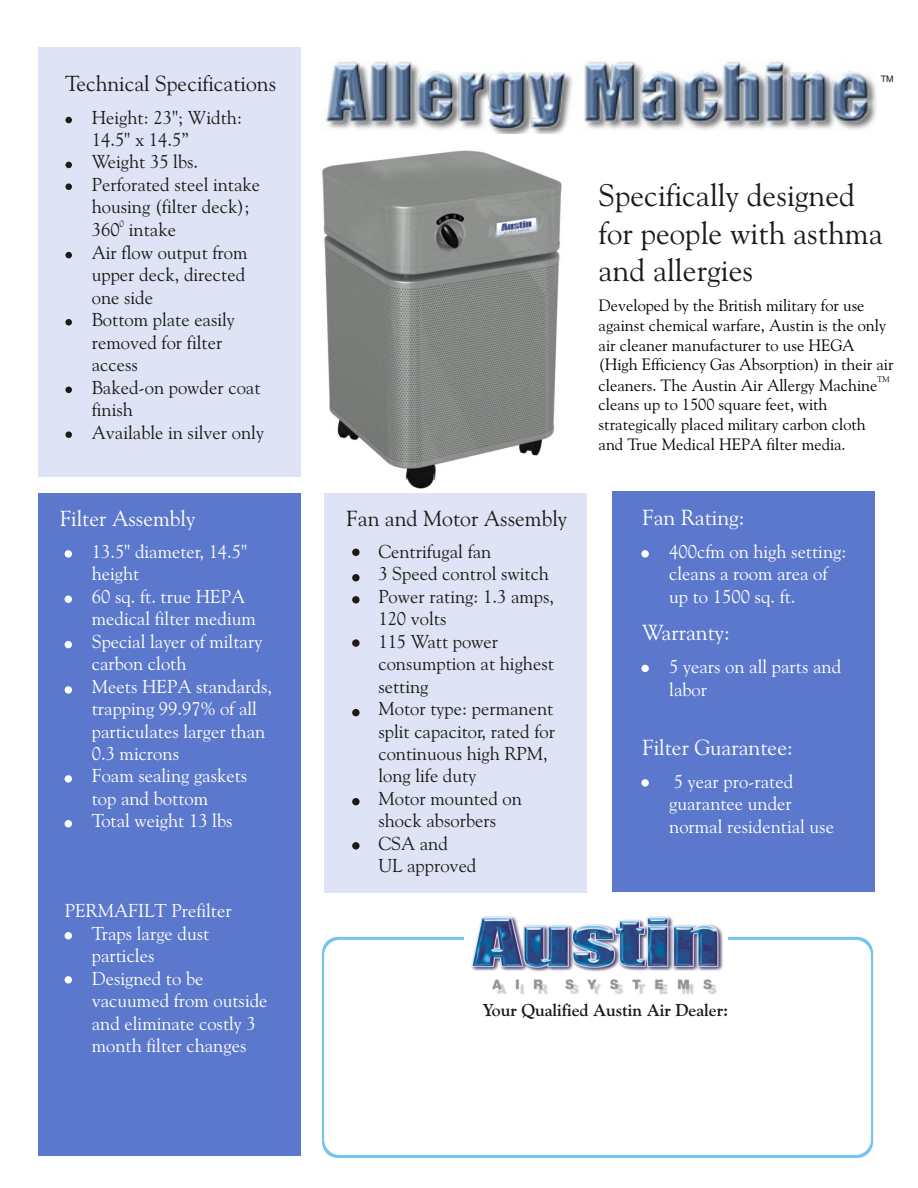
<style>
.page{position:relative;width:918px;height:1188px;background:#fff}
.page>*{position:absolute;margin:0;border:0;box-sizing:border-box;transform-origin:0 0}
.t1{font:31.2px/37.3px "Goudy Ol St BT";color:#1f1a17}
.t2{font:21.9px "Goudy Ol St BT";color:#fff}
.t3{font:21.9px "Goudy Ol St BT";color:#1f1a17}
.t4{font:18.75px/22.5px "Goudy Ol St BT";color:#fff}
.t5{font:18.75px/22.5px "Goudy Ol St BT";color:#1f1a17}
.t6{font:700 17.1px "Goudy Ol St BT";color:#1f1a17}
.t7{font:16.5px/19.8px "Goudy Ol St BT";color:#000}
.t8{font:9.3px "Goudy Ol St BT";color:#1f1a17}
.t9{font:9px "Helvetica";color:#1f1a17}
.t10{font:8.25px "Goudy Ol St BT";color:#000}
</style>
<div class="page">
<img style="left:322px;top:150px;width:240px;height:339px">
<img style="left:325px;top:61px;width:552px;height:73px">
<svg style="left:322px;top:937px;width:551px;height:221px"></svg>
<div style="left:324px;top:493px;width:263px;height:399px;background:#dee3f5"></div>
<div style="left:613px;top:491px;width:262px;height:401px;background:#5c78cc"></div>
<div style="left:38px;top:48px;width:262px;height:429px;background:#dee3f5"></div>
<div style="left:38px;top:493px;width:262px;height:663px;background:#5c78cc"></div>
<div style="left:65px;top:117px;width:7px;height:6px;background:#1f1a17;border-radius:50%"></div>
<div style="left:65px;top:162px;width:7px;height:6px;background:#1f1a17;border-radius:50%"></div>
<div style="left:65px;top:183px;width:7px;height:7px;background:#1f1a17;border-radius:50%"></div>
<div style="left:65px;top:252px;width:7px;height:6px;background:#1f1a17;border-radius:50%"></div>
<div style="left:65px;top:319px;width:7px;height:7px;background:#1f1a17;border-radius:50%"></div>
<div style="left:65px;top:387px;width:7px;height:6px;background:#1f1a17;border-radius:50%"></div>
<div style="left:65px;top:431px;width:7px;height:7px;background:#1f1a17;border-radius:50%"></div>
<div style="left:65px;top:550px;width:7px;height:8px;background:#fff;border-radius:50%"></div>
<div style="left:65px;top:596px;width:7px;height:7px;background:#fff;border-radius:50%"></div>
<div style="left:65px;top:641px;width:7px;height:7px;background:#fff;border-radius:50%"></div>
<div style="left:65px;top:686px;width:7px;height:8px;background:#fff;border-radius:50%"></div>
<div style="left:65px;top:775px;width:7px;height:8px;background:#fff;border-radius:50%"></div>
<div style="left:65px;top:820px;width:7px;height:7px;background:#fff;border-radius:50%"></div>
<div style="left:65px;top:932px;width:7px;height:7px;background:#fff;border-radius:50%"></div>
<div style="left:65px;top:976px;width:7px;height:8px;background:#fff;border-radius:50%"></div>
<div style="left:352px;top:842px;width:8px;height:8px;background:#1f1a17;border-radius:50%"></div>
<div style="left:352px;top:798px;width:8px;height:7px;background:#1f1a17;border-radius:50%"></div>
<div style="left:352px;top:709px;width:8px;height:7px;background:#1f1a17;border-radius:50%"></div>
<div style="left:352px;top:639px;width:8px;height:8px;background:#1f1a17;border-radius:50%"></div>
<div style="left:352px;top:549px;width:8px;height:7px;background:#1f1a17;border-radius:50%"></div>
<div style="left:352px;top:574px;width:8px;height:7px;background:#1f1a17;border-radius:50%"></div>
<div style="left:352px;top:596px;width:8px;height:8px;background:#1f1a17;border-radius:50%"></div>
<div style="left:641px;top:550px;width:8px;height:8px;background:#fff;border-radius:50%"></div>
<div style="left:641px;top:665px;width:8px;height:7px;background:#fff;border-radius:50%"></div>
<div style="left:641px;top:779px;width:8px;height:8px;background:#fff;border-radius:50%"></div>
<img style="left:465px;top:916px;width:262px;height:78px">
<p class="t3" style="left:65px;top:74px;width:213px">Technical Specifications</p>
<p class="t5" style="left:92px;top:107px;width:170px">Height: 23"; Width:<br>14.5" x 14.5”<br>Weight 35 lbs.<br>Perforated steel intake housing (filter deck);</p>
<p class="t8" style="left:120px;top:220px;width:6px">0</p>
<p class="t5" style="left:92px;top:220px;width:174px">360 intake<br>Air flow output from upper deck, directed one side<br>Bottom plate easily removed for filter access<br>Baked-on powder coat finish<br>Available in silver only</p>
<p class="t2" style="left:60px;top:509px;width:137px">Filter Assembly</p>
<p class="t4" style="left:92px;top:542px;width:182px">13.5" diameter, 14.5" height<br>60 sq. ft. true HEPA medical filter medium<br>Special layer of miltary carbon cloth<br>Meets HEPA standards, trapping 99.97% of all particulates larger than<br>0.3 microns<br>Foam sealing gaskets top and bottom<br>Total weight 13 lbs</p>
<p class="t4" style="left:92px;top:901px;width:177px;text-indent:-27px">PERMAFILT Prefilter<br>Traps large dust particles<br>Designed to be vacuumed from outside and eliminate costly 3 month filter changes</p>
<p class="t9" style="left:881px;top:75px;width:14px">TM</p>
<h1 class="t1" style="left:599px;top:180px;width:286px">Specifically designed for people with asthma and allergies</h1>
<p class="t3" style="left:346px;top:509px;width:222px">Fan and Motor Assembly</p>
<p class="t5" style="left:378px;top:542px;width:178px">Centrifugal fan<br>3 Speed control switch<br>Power rating: 1.3 amps,<br>120 volts<br>115 Watt power consumption at highest setting<br>Motor type: permanent split capacitor, rated for continuous high RPM, long life duty<br>Motor mounted on shock absorbers<br>CSA and<br>UL approved</p>
<p class="t7" style="left:599px;top:297px;width:297px">Developed by the British military for use against chemical warfare, Austin is the only air cleaner manufacturer to use HEGA (High Efficiency Gas Absorption) in their air</p>
<p class="t10" style="left:877px;top:376px;width:14px">TM</p>
<p class="t7" style="left:599px;top:376px;width:280px">cleaners. The Austin Air Allergy Machine cleans up to 1500 square feet, with strategically placed military carbon cloth and True Medical HEPA filter media.</p>
<p class="t2" style="left:642px;top:508px;width:104px">Fan Rating:</p>
<p class="t4" style="left:669px;top:542px;width:179px">400cfm on high setting: cleans a room area of up to 1500 sq. ft.</p>
<p class="t2" style="left:642px;top:624px;width:89px">Warranty:</p>
<p class="t4" style="left:669px;top:657px;width:173px">5 years on all parts and labor</p>
<p class="t2" style="left:642px;top:738px;width:152px">Filter Guarantee:</p>
<p class="t4" style="left:669px;top:772px;width:166px">5 year pro-rated guarantee under normal residential use</p>
<p class="t6" style="left:483px;top:1003px;width:247px">Your Qualified Austin Air Dealer:</p>
</div>
